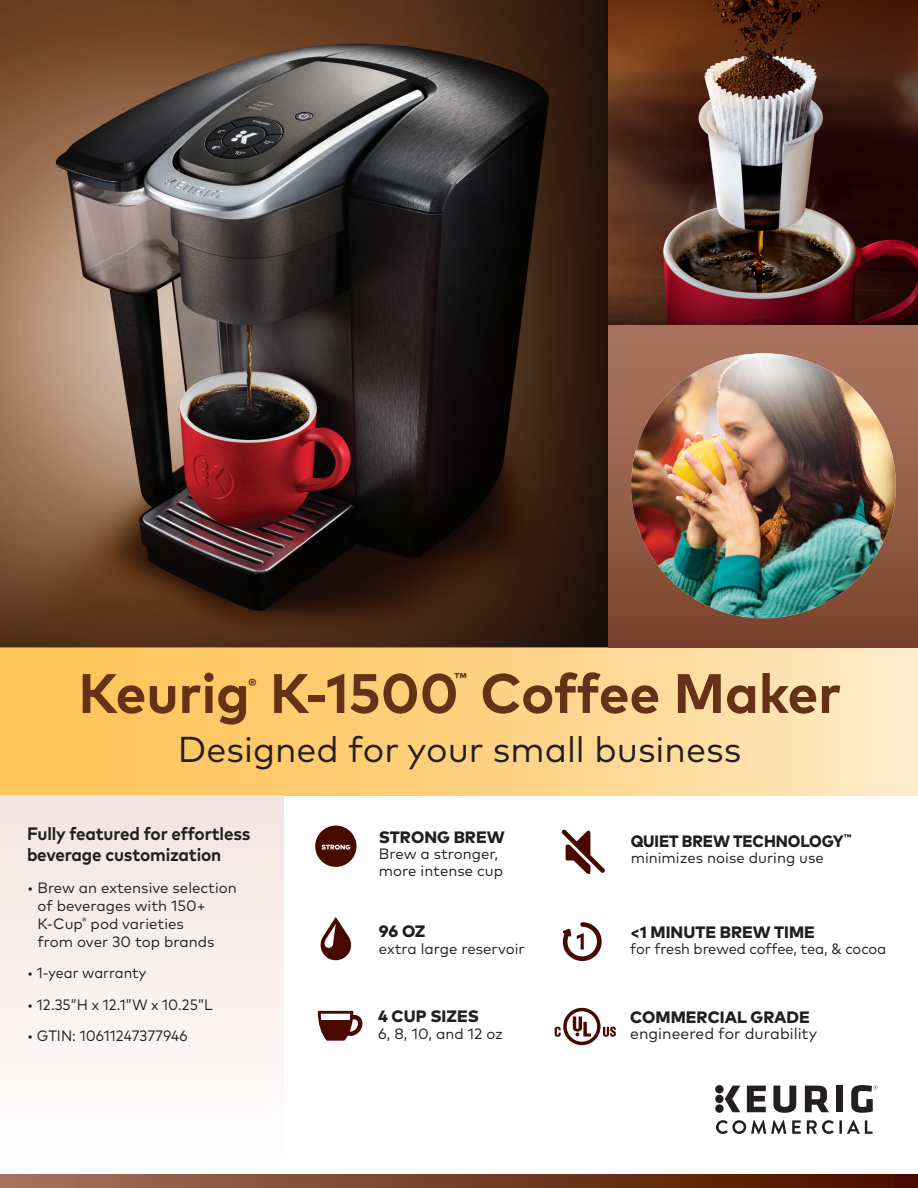
<style>
.page{position:relative;width:918px;height:1188px;background:#fff}
.page>*{position:absolute;margin:0;border:0;box-sizing:border-box;transform-origin:0 0}
.t1{font:700 55.5px "Mark OT";letter-spacing:-.005em;color:#663217}
.t2{font:36px "Mark OT";color:#231f20}
.t3{font:700 18px/21.6px "Mark OT";letter-spacing:-.01em;color:#231f20;scale:.95 1}
.t4{font:800 16.5px "Mark OT";color:#231f20}
.t5{font:800 16.5px "Mark OT";color:#231f20;scale:.95 1}
.t6{font:15.75px "Mark OT";color:#231f20}
.t7{font:700 15.75px "Mark OT";color:#663217}
.t8{font:15px/18px "Mark OT";color:#231f20}
.t9{font:15px "Mark OT";color:#231f20;scale:.95 1}
</style>
<div class="page">
<img style="left:0;top:0;width:393px;height:485px">
<svg style="left:393px;top:0;width:216px;height:485px;background:#2d211b"></svg>
<svg style="left:0;top:647px;width:918px;height:149px;background:#fdd283"></svg>
<svg style="left:320px;top:917px;width:32px;height:44px"></svg>
<svg style="left:563px;top:922px;width:39px;height:39px"></svg>
<svg style="left:318px;top:1011px;width:45px;height:30px"></svg>
<svg style="left:555px;top:1008px;width:61px;height:37px"></svg>
<svg style="left:315px;top:826px;width:42px;height:41px"></svg>
<svg style="left:562px;top:829px;width:43px;height:46px"></svg>
<svg style="left:747px;top:1086px;width:19px;height:26px"></svg>
<svg style="left:725px;top:1086px;width:15px;height:26px"></svg>
<svg style="left:773px;top:1086px;width:23px;height:27px"></svg>
<div style="left:715px;top:1085px;width:9px;height:8px;background:#231f20;border-radius:50%"></div>
<div style="left:715px;top:1095px;width:9px;height:8px;background:#231f20;border-radius:50%"></div>
<div style="left:715px;top:1104px;width:9px;height:9px;background:#231f20;border-radius:50%"></div>
<svg style="left:805px;top:1086px;width:24px;height:26px"></svg>
<div style="left:836px;top:1086px;width:7px;height:26px;background:#231f20"></div>
<svg style="left:851px;top:1085px;width:27px;height:28px"></svg>
<svg style="left:716px;top:1120px;width:70px;height:14px"></svg>
<svg style="left:792px;top:1120px;width:9px;height:14px"></svg>
<svg style="left:807px;top:1120px;width:27px;height:14px"></svg>
<hr style="left:839px;top:1120px;width:3px;height:14px;background:#231f20">
<svg style="left:847px;top:1120px;width:26px;height:14px"></svg>
<svg style="left:0;top:485px;width:609px;height:162px;background:#422619"></svg>
<div style="left:0;top:796px;width:284px;height:378px;background:linear-gradient(to bottom,#f4e4e1,#feffff)"></div>
<div style="left:609px;top:324px;width:309px;height:323px;background:linear-gradient(to bottom,#ad7862,#7c452d)"></div>
<img style="left:631px;top:353px;width:265px;height:265px;border-radius:132px">
<img style="left:609px;top:1px;width:309px;height:246px">
<svg style="left:609px;top:247px;width:309px;height:77px;background:#562220"></svg>
<svg style="left:0;top:1174px;width:918px;height:14px;background:#773e26"></svg>
<p class="t1" style="left:78px;top:657px;width:765px">Keurig K-1500 Coffee Maker</p>
<p class="t7" style="left:454px;top:669px;width:14px">™</p>
<p class="t7" style="left:248px;top:675px;width:9px">®</p>
<p class="t2" style="left:178px;top:727px;width:565px">Designed for your small business</p>
<p class="t3" style="left:27px;top:822px;width:237px">Fully featured for effortless beverage customization</p>
<p class="t8" style="left:37px;top:878px;width:201px;text-indent:-10px">• Brew an extensive selection of beverages with 150+<br>K-Cup<sup>®</sup> pod varieties<br>from over 30 top brands</p>
<p class="t9" style="left:27px;top:964px;width:127px">• 1-year warranty</p>
<p class="t9" style="left:27px;top:995px;width:197px">• 12.35”H x 12.1”W x 10.25”L</p>
<p class="t9" style="left:27px;top:1027px;width:171px">• GTIN: 10611247377946</p>
<p class="t4" style="left:379px;top:826px;width:127px">STRONG BREW</p>
<p class="t8" style="left:379px;top:845px;width:121px">Brew a stronger,</p>
<p class="t8" style="left:379px;top:862px;width:126px">more intense cup</p>
<p class="t5" style="left:631px;top:830px;width:234px">QUIET BREW TECHNOLOGY<sup>™</sup></p>
<p class="t8" style="left:631px;top:849px;width:195px">minimizes noise during use</p>
<p class="t4" style="left:379px;top:920px;width:48px">96 OZ</p>
<p class="t8" style="left:379px;top:939px;width:147px">extra large reservoir</p>
<p class="t4" style="left:630px;top:921px;width:186px">&lt;1 MINUTE BREW TIME</p>
<p class="t8" style="left:630px;top:940px;width:258px">for fresh brewed coffee, tea, &amp; cocoa</p>
<p class="t4" style="left:378px;top:1005px;width:102px">4 CUP SIZES</p>
<p class="t8" style="left:378px;top:1024px;width:127px">6, 8, 10, and 12 oz</p>
<p class="t4" style="left:630px;top:1006px;width:181px">COMMERCIAL GRADE</p>
<p class="t6" style="left:630px;top:1024px;width:188px">engineered for durability</p>
</div>
